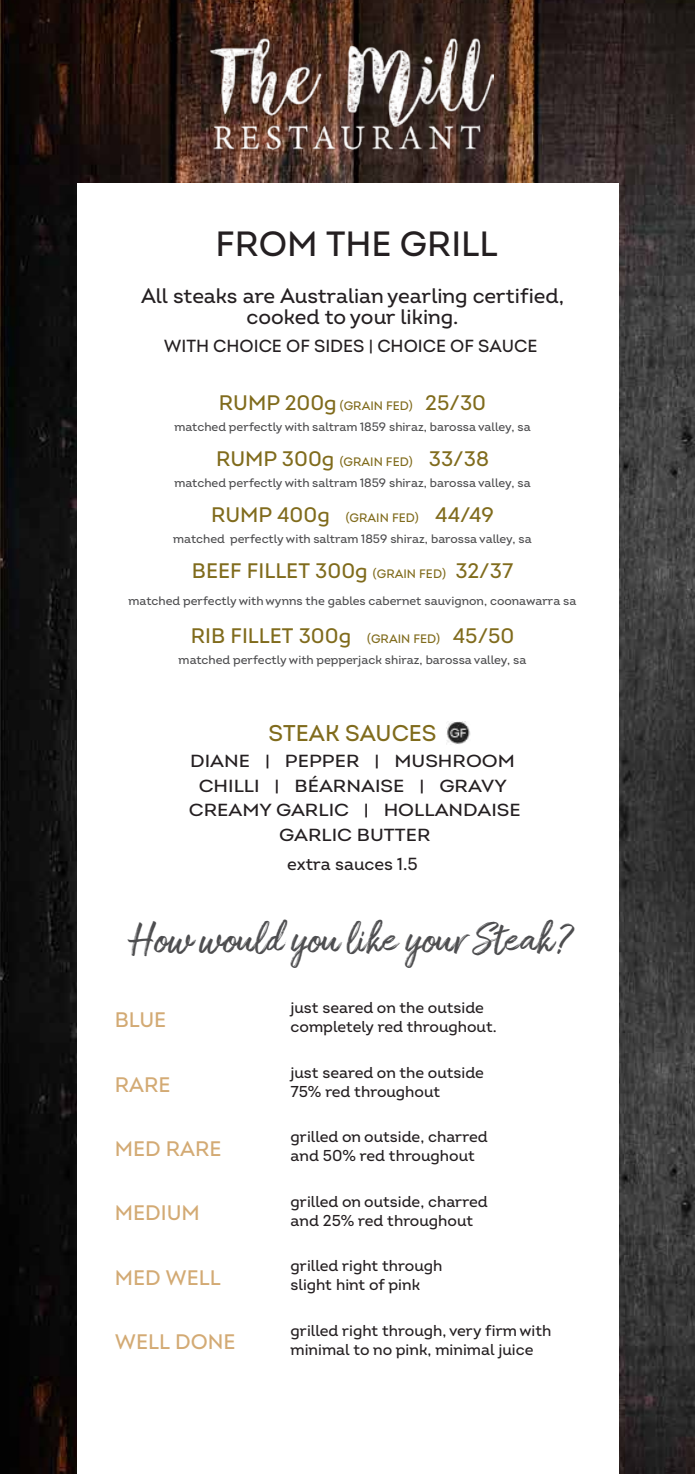
<style>
.page{position:relative;width:695px;height:1474px;background:#fff}
.page>*{position:absolute;margin:0;border:0;box-sizing:border-box;transform-origin:0 0}
.t1{font:42px "Amithen";color:#4d4d4f}
.t2{font:500 35px "Intro";color:#241f21}
.t3{font:500 22.75px "Intro";color:#806b1c}
.t4{font:500 21px "Intro";color:#806b1c}
.t5{font:500 21px/21px "Intro";color:#241f21;text-align:center}
.t6{font:500 21px "Intro";color:#d3aa74}
.t7{font:500 17.5px/24.5px "Intro";color:#241f21;text-align:center;scale:1.12 1}
.t8{font:500 17.5px "Intro";color:#241f21}
.t9{font:500 15.75px/18.9px "Intro";color:#241f21}
.t10{font:500 12.25px "Intro";color:#4d4d4f}
.s1{font-size:12.25px}
</style>
<div class="page">
<img style="left:0;top:0;width:694px;height:1473px">
<div style="left:77px;top:184px;width:541px;height:1289px;background:#fff"></div>
<img style="left:206px;top:32px;width:287px;height:119px">
<img style="left:446px;top:721px;width:24px;height:23px">
<h2 class="t2" style="left:215px;top:222px;width:283px">FROM THE GRILL</h2>
<h3 class="t5" style="left:141px;top:285px;width:424px">All steaks are Australian yearling certified, cooked to your liking.</h3>
<h3 class="t8" style="left:164px;top:335px;width:375px">WITH CHOICE OF SIDES | CHOICE OF SAUCE</h3>
<h3 class="t4" style="left:219px;top:389px;width:269px">RUMP 200g <span class="s1">(GRAIN FED)</span> 25/30</h3>
<p class="t10" style="left:174px;top:419px;width:357px">matched perfectly with saltram 1859 shiraz, barossa valley, sa</p>
<h3 class="t4" style="left:216px;top:445px;width:274px">RUMP 300g <span class="s1">(GRAIN FED)</span> 33/38</h3>
<p class="t10" style="left:174px;top:475px;width:357px">matched perfectly with saltram 1859 shiraz, barossa valley, sa</p>
<h3 class="t4" style="left:211px;top:501px;width:284px">RUMP 400g <span class="s1">(GRAIN FED)</span> 44/49</h3>
<p class="t10" style="left:173px;top:531px;width:360px">matched perfectly with saltram 1859 shiraz, barossa valley, sa</p>
<h3 class="t4" style="left:192px;top:557px;width:322px">BEEF FILLET 300g <span class="s1">(GRAIN FED)</span> 32/37</h3>
<p class="t10" style="left:128px;top:593px;width:449px">matched perfectly with wynns the gables cabernet sauvignon, coonawarra sa</p>
<h3 class="t4" style="left:191px;top:623px;width:325px">RIB FILLET 300g <span class="s1">(GRAIN FED)</span> 45/50</h3>
<p class="t10" style="left:179px;top:652px;width:349px">matched perfectly with pepperjack shiraz, barossa valley, sa</p>
<h3 class="t3" style="left:268px;top:719px;width:169px">STEAK SAUCES</h3>
<h3 class="t7" style="left:189px;top:749px;width:298px">DIANE | PEPPER | MUSHROOM<br>CHILLI | BÉARNAISE | GRAVY<br>CREAMY GARLIC | HOLLANDAISE<br>GARLIC BUTTER</h3>
<h3 class="t8" style="left:287px;top:853px;width:132px">extra sauces 1.5</h3>
<h1 class="t1" style="left:128px;top:914px;width:448px">How would you like your Steak?</h1>
<h3 class="t6" style="left:115px;top:1006px;width:53px">BLUE</h3>
<p class="t9" style="left:290px;top:998px;width:208px">just seared on the outside completely red throughout.</p>
<h3 class="t6" style="left:115px;top:1071px;width:57px">RARE</h3>
<p class="t9" style="left:290px;top:1062px;width:195px">just seared on the outside<br>75% red throughout</p>
<h3 class="t6" style="left:115px;top:1135px;width:108px">MED RARE</h3>
<p class="t9" style="left:290px;top:1127px;width:198px">grilled on outside, charred and 50% red throughout</p>
<h3 class="t6" style="left:115px;top:1200px;width:86px">MEDIUM</h3>
<p class="t9" style="left:290px;top:1191px;width:198px">grilled on outside, charred and 25% red throughout</p>
<h3 class="t6" style="left:115px;top:1264px;width:107px">MED WELL</h3>
<p class="t9" style="left:290px;top:1256px;width:153px">grilled right through slight hint of pink</p>
<h3 class="t6" style="left:115px;top:1329px;width:122px">WELL DONE</h3>
<p class="t9" style="left:290px;top:1320px;width:262px">grilled right through, very firm with minimal to no pink, minimal juice</p>
</div>
